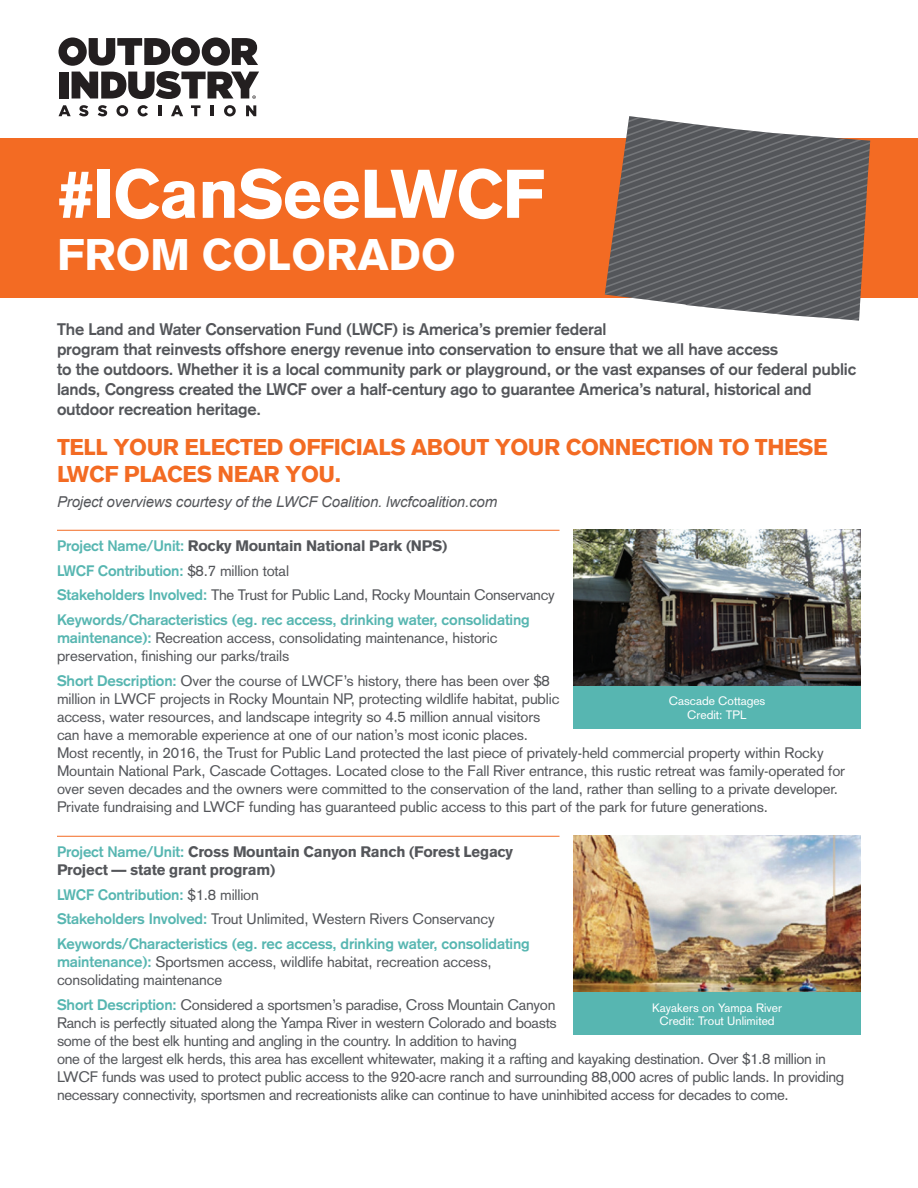
<style>
.page{position:relative;width:918px;height:1188px;background:#fff}
.page>*{position:absolute;margin:0;border:0;box-sizing:border-box;transform-origin:0 0}
.t1{font:900 67.5px "Akzidenz Grotesk";letter-spacing:-.02em;color:#fff}
.t2{font:900 43.5px "Akzidenz Grotesk";color:#fff}
.t3{font:900 22.5px/27px "Akzidenz Grotesk";letter-spacing:-.02em;color:#f36b23}
.t4{font:700 16.5px/19.8px "Akzidenz Grotesk";letter-spacing:-.01em;color:#54565a}
.t5{font:15px/18px "Akzidenz Grotesk";letter-spacing:-.01em;color:#54565a}
.t6{font:700 15px/24.8px "Akzidenz Grotesk";letter-spacing:-.01em;color:#57b6b1}
.t7{font:900 15px/18px "Akzidenz Grotesk";letter-spacing:-.02em;color:#54565a}
.t8{font:italic 15px "Arial";letter-spacing:-.01em;color:#54565a}
.t9{font:12px/13.5px "Akzidenz Grotesk";color:#fff;text-align:center}
.s1{font-weight:900;color:#54565a}
.s2{font-weight:400;color:#54565a}
.s3{font-weight:700;color:#57b6b1}
</style>
<div class="page">
<div style="left:0;top:138px;width:918px;height:160px;background:#f36b23"></div>
<svg style="left:59px;top:105px;width:12px;height:11px"></svg>
<svg style="left:79px;top:105px;width:9px;height:11px"></svg>
<svg style="left:98px;top:105px;width:9px;height:11px"></svg>
<svg style="left:116px;top:105px;width:12px;height:11px"></svg>
<svg style="left:138px;top:105px;width:10px;height:11px"></svg>
<svg style="left:158px;top:105px;width:3px;height:11px"></svg>
<svg style="left:171px;top:105px;width:12px;height:11px"></svg>
<svg style="left:191px;top:105px;width:9px;height:11px"></svg>
<svg style="left:211px;top:105px;width:3px;height:11px"></svg>
<svg style="left:224px;top:105px;width:12px;height:11px"></svg>
<svg style="left:246px;top:105px;width:10px;height:11px"></svg>
<svg style="left:58px;top:38px;width:201px;height:61px"></svg>
<hr style="left:57px;top:530px;width:503px;height:1px;background:#f36b23">
<hr style="left:57px;top:836px;width:503px;height:1px;background:#f36b23">
<img style="left:573px;top:530px;width:288px;height:156px">
<div style="left:573px;top:686px;width:288px;height:43px;background:#57b6b1"></div>
<img style="left:573px;top:836px;width:288px;height:157px">
<div style="left:573px;top:993px;width:288px;height:42px;background:#57b6b1"></div>
<svg style="left:605px;top:116px;width:265px;height:205px"></svg>
<h1 class="t1" style="left:57px;top:153px;width:489px">#ICanSeeLWCF</h1>
<h2 class="t2" style="left:57px;top:228px;width:400px">FROM COLORADO</h2>
<p class="t4" style="left:57px;top:320px;width:801px">The Land and Water Conservation Fund (LWCF) is America’s premier federal<br>program that reinvests offshore energy revenue into conservation to ensure that we all have access<br>to the outdoors. Whether it is a local community park or playground, or the vast expanses of our federal public lands, Congress created the LWCF over a half-century ago to guarantee America’s natural, historical and outdoor recreation heritage.</p>
<h3 class="t3" style="left:57px;top:433px;width:772px">TELL YOUR ELECTED OFFICIALS ABOUT YOUR CONNECTION TO THESE<br>LWCF PLACES NEAR YOU.</h3>
<p class="t8" style="left:57px;top:492px;width:442px">Project overviews courtesy of the LWCF Coalition. lwcfcoalition.com</p>
<p class="t6" style="left:57px;top:533px;width:499px">Project Name/Unit: <span class="s1">Rocky Mountain National Park (NPS)<br></span>LWCF Contribution: <span class="s2">$8.7 million total<br></span>Stakeholders Involved: <span class="s2">The Trust for Public Land, Rocky Mountain Conservancy </span>Keywords/Characteristics (eg. rec access, drinking water, consolidating</p>
<p class="t5" style="left:57px;top:629px;width:442px"><span class="s3">maintenance):</span> Recreation access, consolidating maintenance, historic preservation, finishing our parks/trails</p>
<p class="t5" style="left:57px;top:672px;width:790px"><span class="s3">Short Description:</span> Over the course of LWCF’s history, there has been over $8<br>million in LWCF projects in Rocky Mountain NP, protecting wildlife habitat, public<br>access, water resources, and landscape integrity so 4.5 million annual visitors<br>can have a memorable experience at one of our nation’s most iconic places.<br>Most recently, in 2016, the Trust for Public Land protected the last piece of privately-held commercial property within Rocky Mountain National Park, Cascade Cottages. Located close to the Fall River entrance, this rustic retreat was family-operated for over seven decades and the owners were committed to the conservation of the land, rather than selling to a private developer.<br>Private fundraising and LWCF funding has guaranteed public access to this part of the park for future generations.</p>
<p class="t7" style="left:57px;top:842px;width:458px"><span class="s3">Project Name/Unit:</span> Cross Mountain Canyon Ranch (Forest Legacy<br>Project — state grant program)</p>
<p class="t6" style="left:57px;top:882px;width:474px">LWCF Contribution: <span class="s2">$1.8 million<br></span>Stakeholders Involved: <span class="s2">Trout Unlimited, Western Rivers Conservancy<br></span>Keywords/Characteristics (eg. rec access, drinking water, consolidating</p>
<p class="t5" style="left:57px;top:953px;width:436px"><span class="s3">maintenance):</span> Sportsmen access, wildlife habitat, recreation access, consolidating maintenance</p>
<p class="t5" style="left:57px;top:996px;width:789px"><span class="s3">Short Description:</span> Considered a sportsmen’s paradise, Cross Mountain Canyon<br>Ranch is perfectly situated along the Yampa River in western Colorado and boasts<br>some of the best elk hunting and angling in the country. In addition to having<br>one of the largest elk herds, this area has excellent whitewater, making it a rafting and kayaking destination. Over $1.8 million in LWCF funds was used to protect public access to the 920-acre ranch and surrounding 88,000 acres of public lands. In providing necessary connectivity, sportsmen and recreationists alike can continue to have uninhibited access for decades to come.</p>
<p class="t9" style="left:669px;top:694px;width:98px">Cascade Cottages<br>Credit: TPL</p>
<p class="t9" style="left:652px;top:1001px;width:131px">Kayakers on Yampa River<br>Credit: Trout Unlimited</p>
</div>
